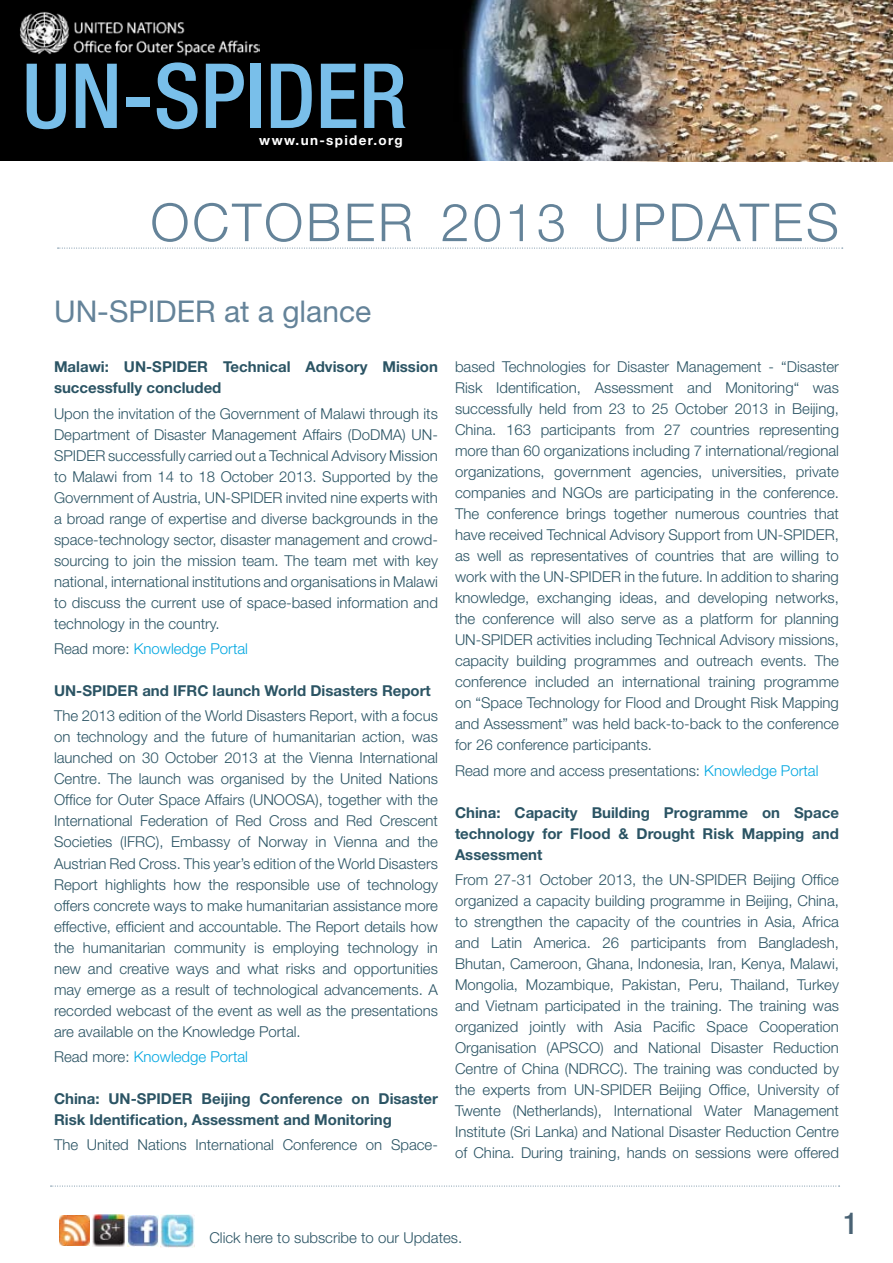
<style>
.page{position:relative;width:893px;height:1263px;background:#fff}
.page>*{position:absolute;margin:0;border:0;box-sizing:border-box;transform-origin:0 0}
.t1{font:500 condensed 90px "Helvetica Neue";color:#79bfea}
.t2{font:300 52.5px "Helvetica Neue";letter-spacing:.055em;color:#648399}
.t3{font:30px "Helvetica Neue";color:#648399}
.t4{font:500 condensed 30px "Helvetica Neue";color:#496274}
.t5{font:300 15px/21px "Helvetica Neue";color:#2b5464;text-align:justify}
.t6{font:700 15px/21px "Helvetica Neue";color:#2b5464}
.t7{font:300 15px "Helvetica Neue";color:#00a7e1}
.t8{font:700 13.5px "Helvetica Neue";letter-spacing:.1em;color:#fff}
.s1{color:#2b5464}
.s2{color:#00a7e1}
</style>
<div class="page">
<svg style="left:51px;top:1186px;width:789px;height:1px"></svg>
<img style="left:60px;top:1215px;width:29px;height:30px">
<img style="left:92px;top:1214px;width:33px;height:32px">
<img style="left:128px;top:1215px;width:31px;height:31px">
<img style="left:161px;top:1214px;width:34px;height:33px">
<div style="left:0;top:0;width:410px;height:161px;background:#000"></div>
<img style="left:410px;top:0;width:185px;height:161px">
<img style="left:595px;top:0;width:298px;height:162px">
<img style="left:19px;top:6px;width:241px;height:53px">
<svg style="left:58px;top:248px;width:785px;height:1px"></svg>
<h1 class="t1" style="left:22px;top:42px;width:387px">UN-SPIDER</h1>
<p class="t8" style="left:259px;top:131px;width:145px">www.un-spider.org</p>
<h2 class="t2" style="left:150px;top:190px;width:690px">october 2013 Updates</h2>
<h3 class="t3" style="left:54px;top:293px;width:319px">UN-SPIDER at a glance</h3>
<p class="t6" style="left:54px;top:356px;width:385px">Malawi: UN-SPIDER Technical Advisory Mission successfully concluded</p>
<p class="t5" style="left:54px;top:402px;width:385px">Upon the invitation of the Government of Malawi through its Department of Disaster Management Affairs (DoDMA) UN-SPIDER</p>
<p class="t5" style="left:54px;top:444px;width:385px;text-indent:54px">successfully carried out a Technical Advisory Mission to Malawi from 14 to 18 October 2013. Supported by the Government of Austria, UN-SPIDER</p>
<p class="t5" style="left:54px;top:486px;width:385px;text-indent:232px">invited nine experts with a broad range of expertise and diverse backgrounds in the space-technology sector, disaster management and crowd&shy;sourcing to join the mission team. The team met with key national, international institutions and organisations in Malawi to discuss the current use of space-based information and technology in the country.</p>
<p class="t7" style="left:54px;top:639px;width:195px"><span class="s1">Read more:</span> Knowledge Portal</p>
<p class="t6" style="left:54px;top:680px;width:378px">UN-SPIDER and IFRC launch World Disasters Report</p>
<p class="t5" style="left:54px;top:705px;width:386px">The 2013 edition of the World Disasters Report, with a focus on technology and the future of humanitarian action, was launched on 30 October 2013 at the Vienna International Centre. The launch was organised by the United Nations Office for Outer Space Affairs (UNOOSA</p>
<p class="t5" style="left:54px;top:789px;width:385px;text-indent:261px">), together with the International Federation of Red Cross and Red Crescent Societies (IFRC), Embassy of Norway in Vienna and the Austrian Red Cross. This year’s edition of the World Disasters Report highlights how the responsible use of technology offers concrete ways to make humanitarian assistance more effective, efficient and accountable. The Report details how the humanitarian community is employing technology in new and creative ways and what risks and opportunities may emerge as a result of technological advancements. A recorded webcast of the event as well as the presentations are available on the Knowledge Portal.</p>
<p class="t7" style="left:54px;top:1047px;width:195px"><span class="s1">Read more:</span> Knowledge Portal</p>
<p class="t6" style="left:54px;top:1088px;width:385px">China: UN-SPIDER Beijing Conference on Disaster<br>Risk Identification, Assessment and Monitoring</p>
<p class="t5" style="left:54px;top:1134px;width:385px">The United Nations International Conference on Space-</p>
<p class="t5" style="left:455px;top:356px;width:385px">based Technologies for Disaster Management - “Disaster Risk Identification, Assessment and Monitoring“ was successfully held from 23 to 25 October 2013 in Beijing, China. 163 participants from 27 countries representing more than 60 organizations including 7 international/regional organizations, government agencies, universities, private companies and NGOs are participating in the conference.<br>The conference brings together numerous countries that have received Technical Advisory Support from UN-SP IDER</p>
<p class="t5" style="left:455px;top:524px;width:385px;text-indent:380px">, as well as representatives of countries that are willing to work with the UN-SPIDER</p>
<p class="t5" style="left:455px;top:566px;width:385px;text-indent:169px">in the future. In addition to sharing knowledge, exchanging ideas, and developing networks, the conference will also serve as a platform for planning UN-SPIDER</p>
<p class="t5" style="left:455px;top:629px;width:385px;text-indent:82px">activities including Technical Advisory missions, capacity building programmes and outreach events. The conference included an international training programme on “Space Technology for Flood and Drought Risk Mapping and Assessment” was held back-to-back to the conference for 26 conference participants.</p>
<p class="t5" style="left:455px;top:759px;width:365px">Read more and access presentations: <span class="s2">Knowledge Portal</span></p>
<p class="t6" style="left:455px;top:802px;width:385px;text-align:justify">China: Capacity Building Programme on Space technology for Flood &amp; Drought Risk Mapping and Assessment</p>
<p class="t5" style="left:455px;top:869px;width:273px">From 27-31 October 2013, the UN-SPIDER</p>
<p class="t5" style="left:455px;top:869px;width:385px;text-indent:298px">Beijing Office organized a capacity building programme in Beijing, China, to strengthen the capacity of the countries in Asia, Africa and Latin America. 26 participants from Bangladesh, Bhutan, Cameroon, Ghana, Indonesia, Iran, Kenya, Malawi, Mongolia, Mozambique, Pakistan, Peru, Thailand, Turkey and Vietnam participated in the training. The training was organized jointly with Asia Pacific Space Cooperation Organisation (APS</p>
<p class="t5" style="left:455px;top:1037px;width:385px;text-indent:123px">CO) and National Disaster Reduction Centre of China (NDRCC). The training was conducted by the experts from UN-SPIDER</p>
<p class="t5" style="left:455px;top:1079px;width:385px;text-indent:204px">Beijing Office, University of Twente (Netherlands), International Water Management Institute (Sri Lanka) and National Disaster Reduction Centre of China. During training, hands on sessions were offered</p>
<p class="t5" style="left:209px;top:1227px;width:254px">Click here to subscribe to our Updates.</p>
<h3 class="t4" style="left:843px;top:1206px;width:16px">1</h3>
</div>
